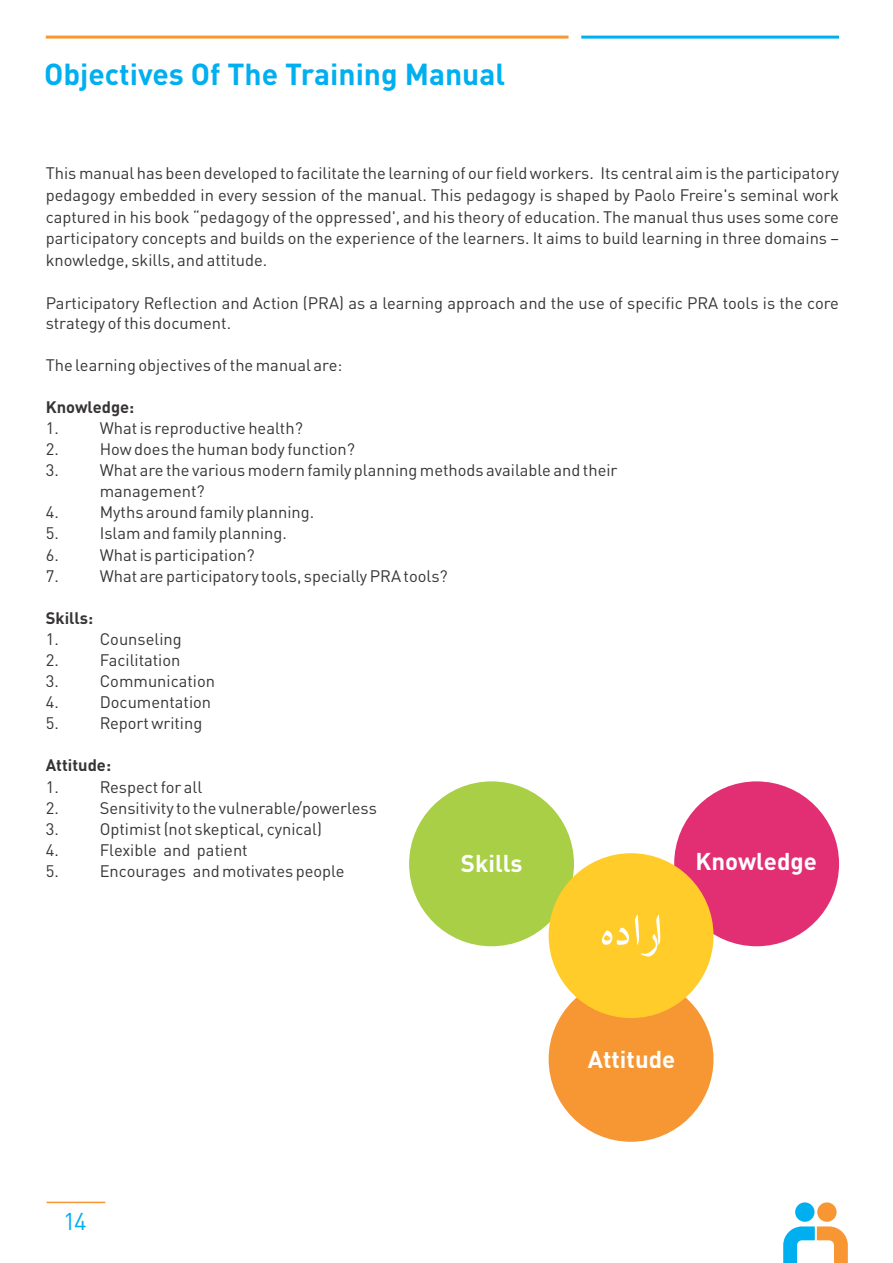
<style>
.page{position:relative;width:893px;height:1263px;background:#fff}
.page>*{position:absolute;margin:0;border:0;box-sizing:border-box;transform-origin:0 0}
.t1{font:500 51.3px "Adobe Naskh";color:#fefefe}
.t2{font:700 30px "DIN Pro";color:#00afef}
.t3{font:700 24px "DIN Pro";color:#fefefe}
.t4{font:24px "DIN Pro";color:#00afef}
.t5{font:16.5px/21.9px "DIN Pro";color:#373435}
.t6{font:700 16.5px "DIN Pro";color:#373435}
</style>
<div class="page">
<hr style="left:47px;top:1202px;width:58px;height:1px;background:#f79633">
<div style="left:409px;top:781px;width:165px;height:165px;background:#a8cf45;border-radius:50%"></div>
<div style="left:674px;top:781px;width:165px;height:165px;background:#e22e73;border-radius:50%"></div>
<div style="left:549px;top:977px;width:164px;height:165px;background:#f79733;border-radius:50%"></div>
<div style="left:549px;top:853px;width:164px;height:165px;background:#ffcc29;border-radius:50%"></div>
<svg style="left:783px;top:1226px;width:65px;height:37px"></svg>
<div style="left:795px;top:1202px;width:19px;height:20px;background:#00afef;border-radius:50%"></div>
<div style="left:817px;top:1202px;width:20px;height:20px;background:#f79633;border-radius:50%"></div>
<hr style="left:581px;top:36px;width:258px;height:3px;background:#00afef">
<hr style="left:46px;top:36px;width:522px;height:3px;background:#f79733">
<h2 class="t2" style="left:44px;top:62px;width:463px">Objectives Of The Training Manual</h2>
<p class="t5" style="left:46px;top:163px;width:795px;text-align:justify">This manual has been developed to facilitate the learning of our field workers. Its central aim is the participatory pedagogy embedded in every session of the manual. This pedagogy is shaped by Paolo Freire's seminal work captured in his book “pedagogy of the oppressed', and his theory of education. The manual thus uses some core participatory concepts and builds on the experience of the learners. It aims to build learning in three domains – knowledge, skills, and attitude.</p>
<p class="t5" style="left:46px;top:294px;width:795px;line-height:20px">Participatory Reflection and Action (PRA) as a learning approach and the use of specific PRA tools is the core strategy of this document.</p>
<p class="t5" style="left:46px;top:355px;width:298px">The learning objectives of the manual are:</p>
<p class="t6" style="left:46px;top:400px;width:90px">Knowledge:</p>
<p class="t5" style="left:46px;top:419px;width:15px">1.</p>
<p class="t5" style="left:100px;top:419px;width:205px">What is reproductive health?</p>
<p class="t5" style="left:46px;top:440px;width:15px">2.</p>
<p class="t5" style="left:100px;top:440px;width:257px">How does the human body function?</p>
<p class="t5" style="left:46px;top:461px;width:15px">3.</p>
<p class="t5" style="left:100px;top:461px;width:519px;line-height:21.1px">What are the various modern family planning methods available and their management?</p>
<p class="t5" style="left:46px;top:503px;width:15px">4.</p>
<p class="t5" style="left:100px;top:503px;width:216px">Myths around family planning.</p>
<p class="t5" style="left:46px;top:524px;width:15px">5.</p>
<p class="t5" style="left:100px;top:524px;width:189px">Islam and family planning.</p>
<p class="t5" style="left:46px;top:545px;width:15px">6.</p>
<p class="t5" style="left:100px;top:545px;width:156px">What is participation?</p>
<p class="t5" style="left:46px;top:566px;width:15px">7.</p>
<p class="t5" style="left:100px;top:566px;width:349px">What are participatory tools, specially PRA tools?</p>
<p class="t6" style="left:46px;top:611px;width:49px">Skills:</p>
<p class="t5" style="left:46px;top:629px;width:15px">1.</p>
<p class="t5" style="left:100px;top:629px;width:83px">Counseling</p>
<p class="t5" style="left:46px;top:651px;width:15px">2.</p>
<p class="t5" style="left:100px;top:651px;width:82px">Facilitation</p>
<p class="t5" style="left:46px;top:672px;width:15px">3.</p>
<p class="t5" style="left:100px;top:672px;width:117px">Communication</p>
<p class="t5" style="left:46px;top:693px;width:15px">4.</p>
<p class="t5" style="left:100px;top:693px;width:113px">Documentation</p>
<p class="t5" style="left:46px;top:714px;width:15px">5.</p>
<p class="t5" style="left:100px;top:714px;width:104px">Report writing</p>
<p class="t6" style="left:46px;top:759px;width:67px">Attitude:</p>
<p class="t5" style="left:46px;top:777px;width:15px">1.</p>
<p class="t5" style="left:100px;top:777px;width:104px">Respect for all</p>
<p class="t5" style="left:46px;top:798px;width:15px">2.</p>
<p class="t5" style="left:100px;top:798px;width:279px">Sensitivity to the vulnerable/powerless</p>
<p class="t5" style="left:46px;top:819px;width:15px">3.</p>
<p class="t5" style="left:100px;top:819px;width:224px">Optimist (not skeptical, cynical)</p>
<p class="t5" style="left:46px;top:840px;width:15px">4.</p>
<p class="t5" style="left:100px;top:840px;width:150px">Flexible and patient</p>
<p class="t5" style="left:46px;top:861px;width:15px">5.</p>
<p class="t5" style="left:100px;top:861px;width:246px">Encourages and motivates people</p>
<h3 class="t3" style="left:461px;top:854px;width:63px">Skills</h3>
<h3 class="t3" style="left:695px;top:852px;width:123px">Knowledge</h3>
<h1 class="t1" style="left:600px;top:897px;width:65px">ارادہ</h1>
<h3 class="t4" style="left:63px;top:1212px;width:25px">14</h3>
<h3 class="t3" style="left:588px;top:1049px;width:89px">Attitude</h3>
</div>
